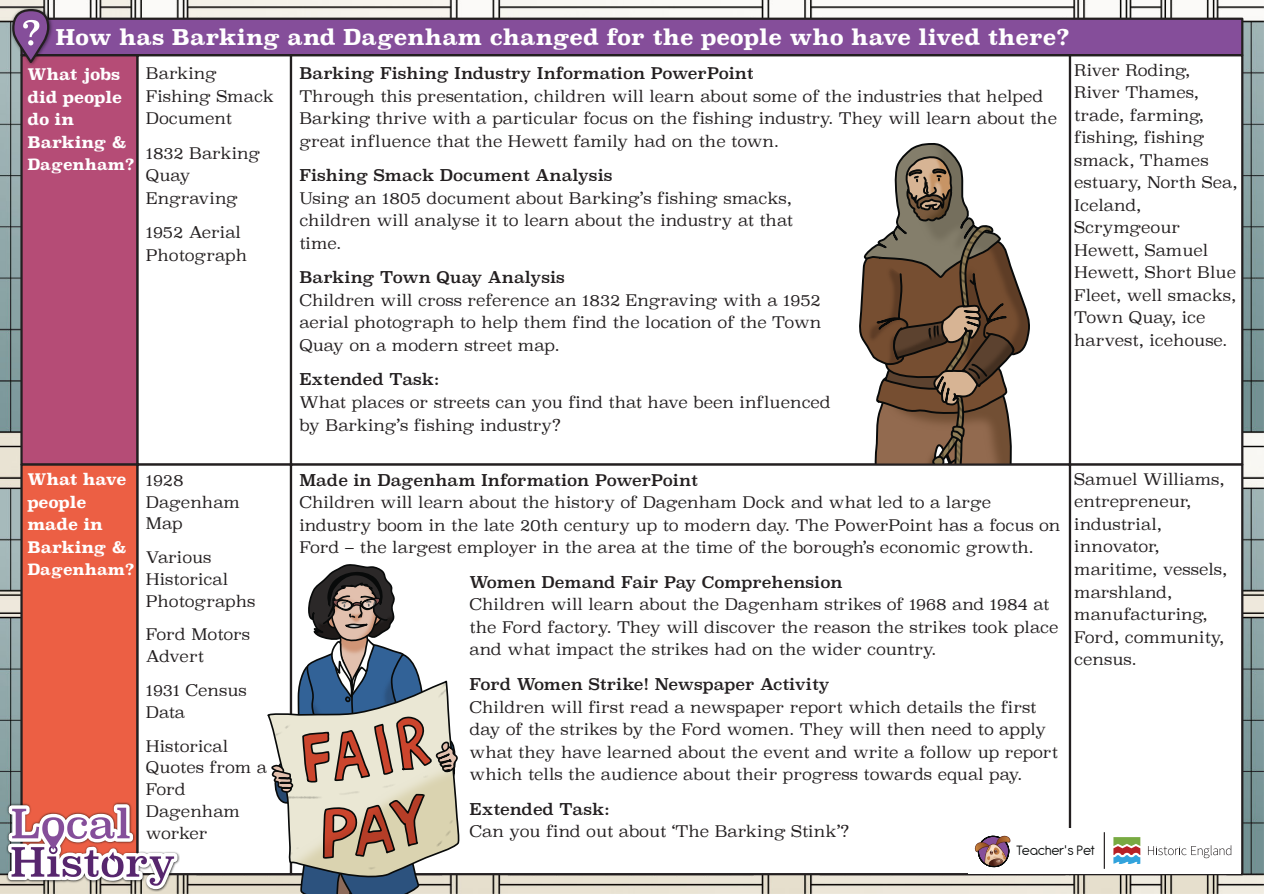
<style>
.page{position:relative;width:1264px;height:894px;background:#fff}
.page>*{position:absolute;margin:0;border:0;box-sizing:border-box;transform-origin:0 0}
.t1{font:700 21.6px "Superclarendon";color:#fff}
.t2{font:300 15.9px/22.5px "Superclarendon";color:#231f20}
.t3{font:700 15.9px/22.5px "Superclarendon";letter-spacing:-.005em;color:#fff}
.t4{font:700 15.3px "Superclarendon";letter-spacing:-.005em;color:#fff}
.t5{font:14.7px "Antipasto";letter-spacing:-.01em;color:#080a0a}
.s1{font-weight:400}
</style>
<div class="page">
<img style="left:0;top:0;width:1263px;height:893px">
<div style="left:20px;top:54px;width:119px;height:411px;background:#b54c76;border:2px solid #231f20"></div>
<div style="left:136px;top:54px;width:156px;height:411px;background:#fff;border:2px solid #231f20"></div>
<div style="left:1068px;top:54px;width:175px;height:411px;background:#fff;border:2px solid #231f20"></div>
<div style="left:290px;top:54px;width:780px;height:411px;background:#fff;border:2px solid #231f20"></div>
<div style="left:20px;top:18px;width:1223px;height:38px;background:#854e9a;border:2px solid #231f20"></div>
<img style="left:10px;top:7px;width:43px;height:60px">
<svg style="left:11px;top:8px;width:40px;height:56px"></svg>
<svg style="left:763px;top:0;width:321px;height:463px"></svg>
<div style="left:20px;top:463px;width:119px;height:411px;background:#ec5f44;border:2px solid #231f20"></div>
<div style="left:136px;top:463px;width:156px;height:411px;background:#fff;border:2px solid #231f20"></div>
<div style="left:1068px;top:463px;width:175px;height:411px;background:#fff;border:2px solid #231f20"></div>
<div style="left:290px;top:463px;width:780px;height:411px;background:#fff;border:2px solid #231f20"></div>
<img style="left:6px;top:802px;width:173px;height:88px">
<svg style="left:8px;top:804px;width:169px;height:84px"></svg>
<div style="left:968px;top:827px;width:272px;height:45px;background:#fff"></div>
<svg style="left:1113px;top:837px;width:27px;height:26px"></svg>
<svg style="left:1147px;top:845px;width:84px;height:12px"></svg>
<svg style="left:973px;top:835px;width:42px;height:38px"></svg>
<hr style="left:1103px;top:831px;width:1px;height:37px;background:#231f20">
<svg style="left:266px;top:562px;width:196px;height:331px"></svg>
<h1 class="t1" style="left:55px;top:28px;width:1015px">How has Barking and Dagenham changed for the people who have lived there?</h1>
<p class="t3" style="left:27px;top:65px;width:101px">What jobs did people do in<br>Barking &amp;</p>
<p class="t4" style="left:27px;top:158px;width:108px">Dagenham?</p>
<p class="t2" style="left:146px;top:63px;width:130px">Barking<br>Fishing Smack<br>Document</p>
<p class="t2" style="left:146px;top:143px;width:116px">1832 Barking<br>Quay<br>Engraving</p>
<p class="t2" style="left:146px;top:222px;width:103px">1952 Aerial<br>Photograph</p>
<p class="t3" style="left:27px;top:469px;width:101px">What have people made in<br>Barking &amp;</p>
<p class="t4" style="left:27px;top:563px;width:108px">Dagenham?</p>
<p class="t2" style="left:146px;top:470px;width:96px;line-height:21.8px">1928<br>Dagenham<br>Map</p>
<p class="t2" style="left:146px;top:547px;width:111px;line-height:21.8px">Various<br>Historical<br>Photographs</p>
<p class="t2" style="left:146px;top:625px;width:106px;line-height:21.8px">Ford Motors<br>Advert</p>
<p class="t2" style="left:146px;top:680px;width:102px;line-height:21.8px">1931 Census<br>Data</p>
<p class="t2" style="left:146px;top:736px;width:123px;line-height:21.8px">Historical<br>Quotes from a<br>Ford<br>Dagenham worker</p>
<p class="t2" style="left:299px;top:63px;width:759px"><span class="s1">Barking Fishing Industry Information PowerPoint<br></span>Through this presentation, children will learn about some of the industries that helped Barking thrive with a particular focus on the fishing industry. They will learn about the great influence that the Hewett family had on the town.</p>
<p class="t2" style="left:299px;top:165px;width:495px"><span class="s1">Fishing Smack Document Analysis<br></span>Using an 1805 document about Barking’s fishing smacks, children will analyse it to learn about the industry at that time.</p>
<p class="t2" style="left:299px;top:267px;width:523px"><span class="s1">Barking Town Quay Analysis<br></span>Children will cross reference an 1832 Engraving with a 1952 aerial photograph to help them find the location of the Town Quay on a modern street map.</p>
<p class="t2" style="left:299px;top:369px;width:533px"><span class="s1">Extended Task:<br></span>What places or streets can you find that have been influenced by Barking’s fishing industry?</p>
<p class="t2" style="left:1074px;top:60px;width:165px">River Roding,<br>River Thames, trade, farming, fishing, fishing smack, Thames estuary, North Sea,<br>Iceland,<br>Scrymgeour<br>Hewett, Samuel<br>Hewett, Short Blue<br>Fleet, well smacks,<br>Town Quay, ice harvest, icehouse.</p>
<p class="t2" style="left:1074px;top:469px;width:155px">Samuel Williams, entrepreneur, industrial, innovator, maritime, vessels, marshland, manufacturing,<br>Ford, community, census.</p>
<p class="t2" style="left:299px;top:470px;width:762px"><span class="s1">Made in Dagenham Information PowerPoint<br></span>Children will learn about the history of Dagenham Dock and what led to a large industry boom in the late 20th century up to modern day. The PowerPoint has a focus on Ford – the largest employer in the area at the time of the borough’s economic growth.</p>
<p class="t2" style="left:469px;top:572px;width:590px"><span class="s1">Women Demand Fair Pay Comprehension<br></span>Children will learn about the Dagenham strikes of 1968 and 1984 at the Ford factory. They will discover the reason the strikes took place and what impact the strikes had on the wider country.</p>
<p class="t2" style="left:469px;top:674px;width:589px"><span class="s1">Ford Women Strike! Newspaper Activity<br></span>Children will first read a newspaper report which details the first day of the strikes by the Ford women. They will then need to apply what they have learned about the event and write a follow up report which tells the audience about their progress towards equal pay.</p>
<p class="t2" style="left:469px;top:798px;width:381px"><span class="s1">Extended Task:<br></span>Can you find out about ‘The Barking Stink’?</p>
<p class="t5" style="left:1016px;top:845px;width:80px">Teacher's Pet</p>
</div>
